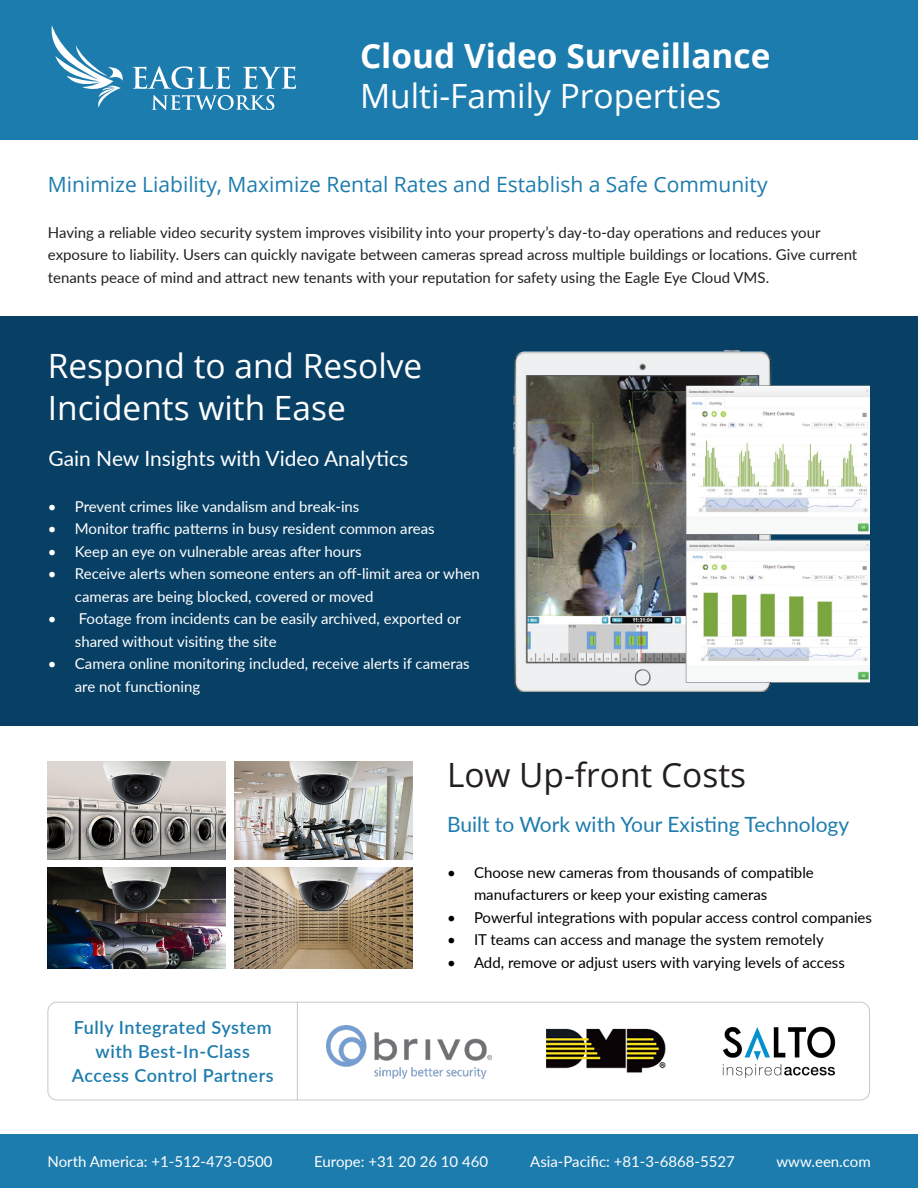
<style>
.page{position:relative;width:918px;height:1188px;background:#fff}
.page>*{position:absolute;margin:0;border:0;box-sizing:border-box;transform-origin:0 0}
.t1{font:700 33.45px/40.2px "Open Sans";color:#fff}
.t2{font:33.45px "Open Sans";color:#fff}
.t3{font:33.45px "Open Sans";color:#231f20}
.t4{font:21px "Open Sans";color:#1d7cae}
.t5{font:21px "Lato";color:#1d7cae}
.t6{font:21px "Lato";color:#fff}
.t7{font:600 18px "Lato";letter-spacing:.03em;color:#1d7cae}
.t8{font:15px/22.5px "Lato";color:#fff}
.t9{font:15px/22.5px "Lato";color:#231f20}
.t10{font:15px/22.5px "Lato";color:#000}
.s1{font-weight:400}
</style>
<div class="page">
<div style="left:0;top:316px;width:918px;height:409px;background:#084065"></div>
<div style="left:48px;top:1002px;width:822px;height:98px;border:1px solid #c7c8ca;border-radius:9px"></div>
<hr style="left:297px;top:1002px;width:1px;height:98px;background:#c6c7c8">
<img style="left:326px;top:1026px;width:166px;height:52px">
<img style="left:722px;top:1026px;width:114px;height:51px">
<img style="left:546px;top:1028px;width:120px;height:45px">
<img style="left:514px;top:350px;width:356px;height:342px">
<img style="left:48px;top:761px;width:178px;height:98px">
<img style="left:234px;top:761px;width:178px;height:98px">
<img style="left:48px;top:868px;width:178px;height:101px">
<img style="left:234px;top:868px;width:178px;height:101px">
<div style="left:0;top:0;width:918px;height:140px;background:#1d7cae"></div>
<svg style="left:133px;top:66px;width:97px;height:23px"></svg>
<svg style="left:243px;top:67px;width:53px;height:22px"></svg>
<svg style="left:152px;top:95px;width:122px;height:15px"></svg>
<svg style="left:52px;top:26px;width:71px;height:82px"></svg>
<div style="left:0;top:1134px;width:918px;height:54px;background:#1d7cae"></div>
<p class="t1" style="left:360px;top:35px;width:412px">Cloud Video Surveillance<br><span class="s1">Multi-Family Properties</span></p>
<p class="t4" style="left:48px;top:170px;width:721px">Minimize Liability, Maximize Rental Rates and Establish a Safe Community</p>
<p class="t9" style="left:48px;top:220px;width:811px">Having a reliable video security system improves visibility into your property’s day-to-day operations and reduces your exposure to liability. Users can quickly navigate between cameras spread across multiple buildings or locations. Give current tenants peace of mind and attract new tenants with your reputation for safety using the Eagle Eye Cloud VMS.</p>
<p class="t2" style="left:48px;top:343px;width:376px">Respond to and Resolve</p>
<p class="t2" style="left:48px;top:385px;width:299px">Incidents with Ease</p>
<p class="t6" style="left:48px;top:444px;width:361px">Gain New Insights with Video Analytics</p>
<p class="t8" style="left:48px;top:494px;width:313px">• Prevent crimes like vandalism and break-ins</p>
<p class="t8" style="left:48px;top:517px;width:388px">• Monitor traffic patterns in busy resident common areas</p>
<p class="t8" style="left:48px;top:539px;width:315px">• Keep an eye on vulnerable areas after hours</p>
<p class="t8" style="left:75px;top:562px;width:406px;text-indent:-27px">• Receive alerts when someone enters an off-limit area or when cameras are being blocked, covered or moved</p>
<p class="t8" style="left:75px;top:607px;width:388px;text-indent:-27px">• Footage from incidents can be easily archived, exported or shared without visiting the site</p>
<p class="t8" style="left:75px;top:652px;width:396px;text-indent:-27px">• Camera online monitoring included, receive alerts if cameras are not functioning</p>
<p class="t3" style="left:447px;top:752px;width:301px">Low Up-front Costs</p>
<p class="t5" style="left:447px;top:810px;width:404px">Built to Work with Your Existing Technology</p>
<p class="t7" style="left:74px;top:1015px;width:199px">Fully Integrated System</p>
<p class="t7" style="left:96px;top:1039px;width:156px">with Best-In-Class</p>
<p class="t7" style="left:72px;top:1063px;width:203px">Access Control Partners</p>
<p class="t10" style="left:474px;top:861px;width:341px;text-indent:-27px">• Choose new cameras from thousands of compatible manufacturers or keep your existing cameras</p>
<p class="t10" style="left:447px;top:906px;width:427px">• Powerful integrations with popular access control companies</p>
<p class="t10" style="left:447px;top:928px;width:378px">• IT teams can access and manage the system remotely</p>
<p class="t10" style="left:447px;top:951px;width:399px">• Add, remove or adjust users with varying levels of access</p>
<p class="t8" style="left:48px;top:1150px;width:227px">North America: +1-512-473-0500</p>
<p class="t8" style="left:314px;top:1150px;width:176px">Europe: +31 20 26 10 460</p>
<p class="t8" style="left:530px;top:1150px;width:206px">Asia-Pacific: +81-3-6868-5527</p>
<p class="t8" style="left:777px;top:1150px;width:96px">www.een.com</p>
</div>
